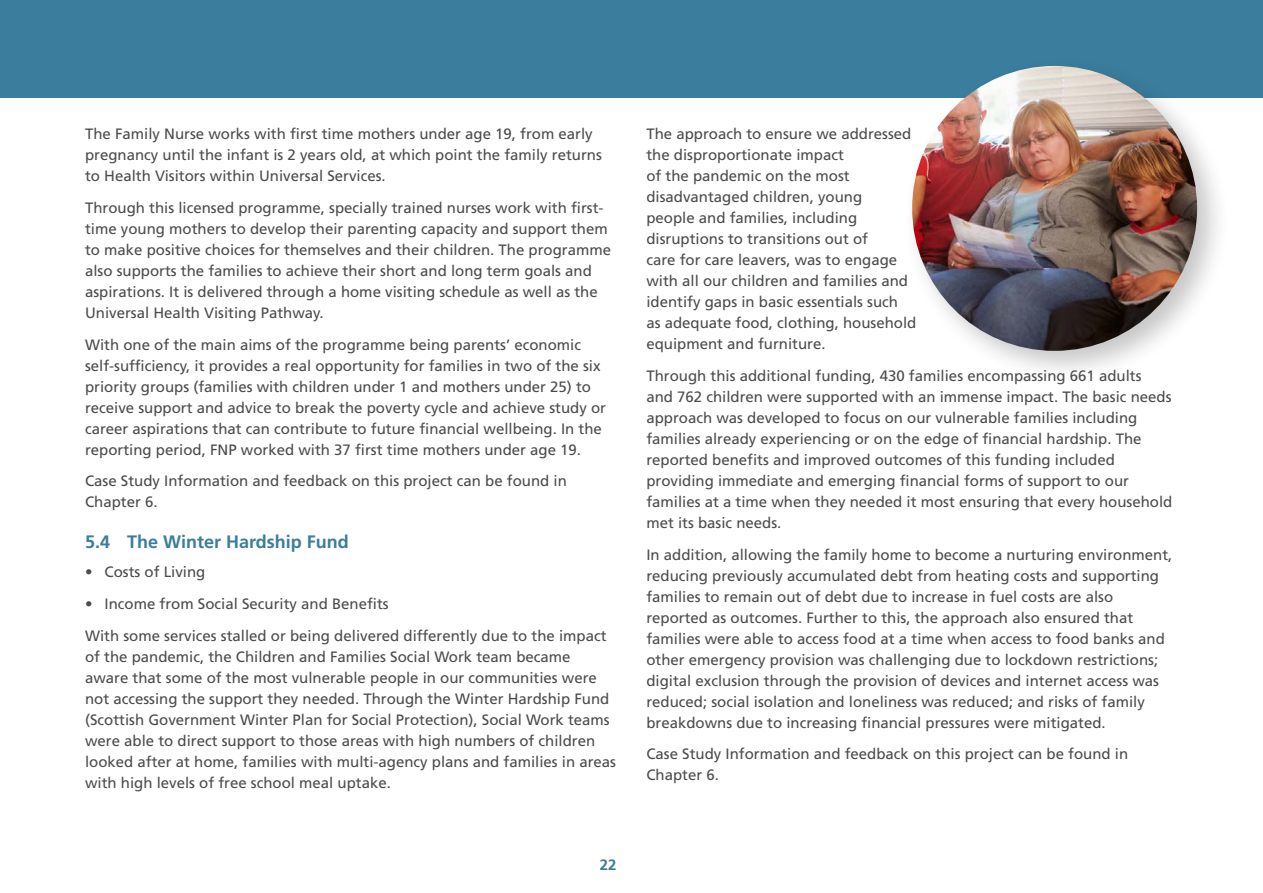
<style>
.page{position:relative;width:1263px;height:893px;background:#fff}
.page>*{position:absolute;margin:0;border:0;box-sizing:border-box;transform-origin:0 0}
.heading_2{font:700 18px "Frutiger";color:#3a7d9c}
.Body_Text{font:15px/21px "Frutiger";color:#4b4c4d}
.t1{font:700 15px "Frutiger";color:#3a7d9c}
</style>
<div class="page">
<div style="left:0;top:0;width:1263px;height:98px;background:#3a7d9c"></div>
<div style="left:902px;top:56px;width:327px;height:327px;background:#231f20;opacity:.25"></div>
<img style="left:912px;top:66px;width:285px;height:285px;border-radius:142px">
<p class="Body_Text" style="left:85px;top:123px;width:518px">The Family Nurse works with first time mothers under age 19, from early pregnancy until the infant is 2 years old, at which point the family returns to Health Visitors within Universal Services.</p>
<p class="Body_Text" style="left:85px;top:197px;width:527px">Through this licensed programme, specially trained nurses work with first&shy;time young mothers to develop their parenting capacity and support them to make positive choices for themselves and their children. The programme also supports the families to achieve their short and long term goals and aspirations. It is delivered through a home visiting schedule as well as the Universal Health Visiting Pathway.</p>
<p class="Body_Text" style="left:85px;top:334px;width:522px">With one of the main aims of the programme being parents’ economic self-sufficiency, it provides a real opportunity for families in two of the six priority groups (families with children under 1 and mothers under 25) to receive support and advice to break the poverty cycle and achieve study or career aspirations that can contribute to future financial wellbeing. In the reporting period, FNP worked with 37 first time mothers under age 19.</p>
<p class="Body_Text" style="left:85px;top:470px;width:483px">Case Study Information and feedback on this project can be found in<br>Chapter 6.</p>
<p class="heading_2" style="left:85px;top:531px;width:265px">5.4 The Winter Hardship Fund</p>
<p class="Body_Text" style="left:85px;top:562px;width:122px">• Costs of Living</p>
<p class="Body_Text" style="left:85px;top:593px;width:305px">• Income from Social Security and Benefits</p>
<p class="Body_Text" style="left:85px;top:625px;width:533px">With some services stalled or being delivered differently due to the impact of the pandemic, the Children and Families Social Work team became aware that some of the most vulnerable people in our communities were not accessing the support they needed. Through the Winter Hardship Fund (Scottish Government Winter Plan for Social Protection), Social Work teams were able to direct support to those areas with high numbers of children looked after at home, families with multi-agency plans and families in areas with high levels of free school meal uptake.</p>
<p class="t1" style="left:600px;top:855px;width:18px">22</p>
<p class="Body_Text" style="left:646px;top:123px;width:272px">The approach to ensure we addressed the disproportionate impact<br>of the pandemic on the most disadvantaged children, young<br>people and families, including disruptions to transitions out of<br>care for care leavers, was to engage with all our children and families and identify gaps in basic essentials such<br>as adequate food, clothing, household equipment and furniture.</p>
<p class="Body_Text" style="left:646px;top:365px;width:527px">Through this additional funding, 430 families encompassing 661 adults<br>and 762 children were supported with an immense impact. The basic needs approach was developed to focus on our vulnerable families including families already experiencing or on the edge of financial hardship. The reported benefits and improved outcomes of this funding included providing immediate and emerging financial forms of support to our families at a time when they needed it most ensuring that every household met its basic needs.</p>
<p class="Body_Text" style="left:646px;top:544px;width:527px">In addition, allowing the family home to become a nurturing environment, reducing previously accumulated debt from heating costs and supporting families to remain out of debt due to increase in fuel costs are also reported as outcomes. Further to this, the approach also ensured that families were able to access food at a time when access to food banks and other emergency provision was challenging due to lockdown restrictions; digital exclusion through the provision of devices and internet access was reduced; social isolation and loneliness was reduced; and risks of family breakdowns due to increasing financial pressures were mitigated.</p>
<p class="Body_Text" style="left:646px;top:743px;width:483px">Case Study Information and feedback on this project can be found in<br>Chapter 6.</p>
</div>
